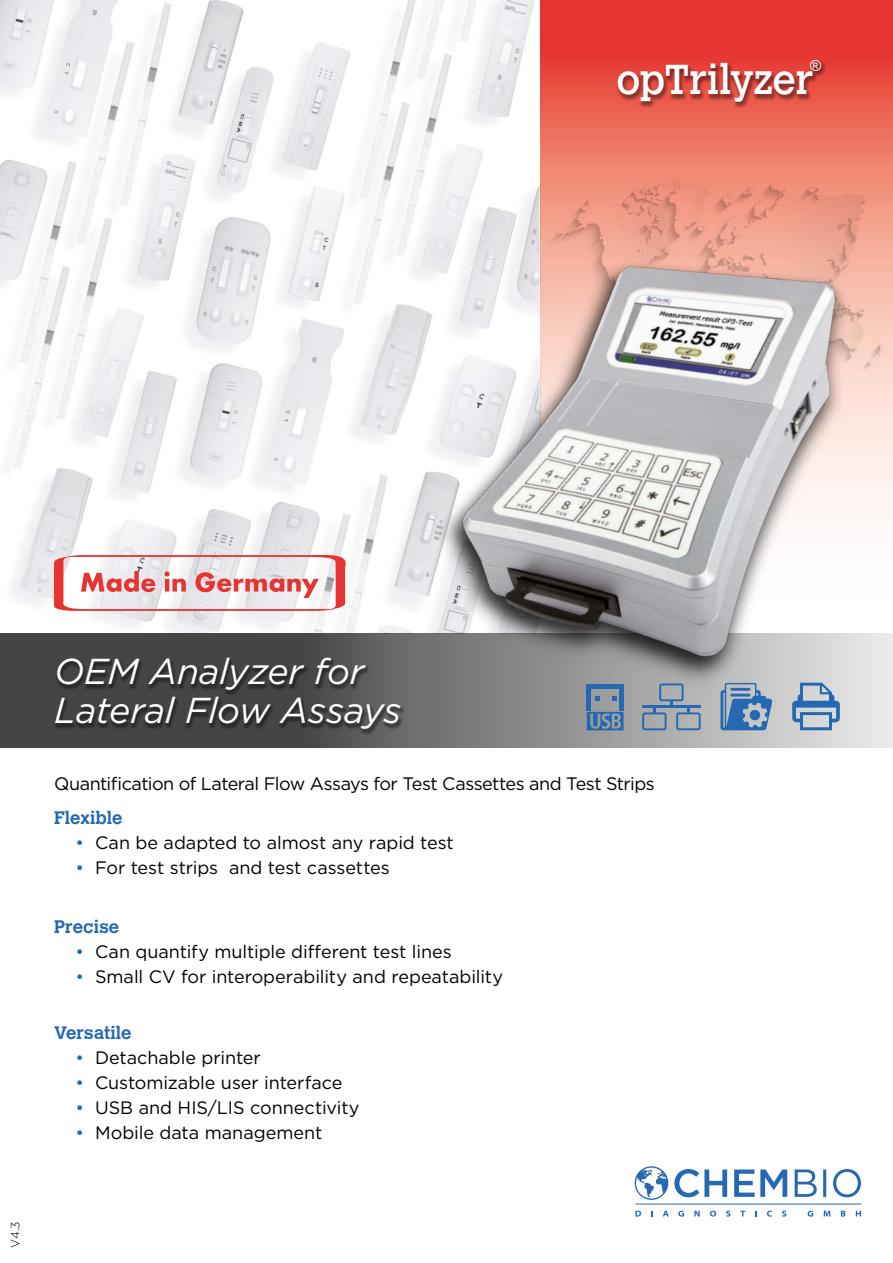
<style>
.page{position:relative;width:893px;height:1263px;background:#fff}
.page>*{position:absolute;margin:0;border:0;box-sizing:border-box;transform-origin:0 0}
.t1{font:41.55px "Calvert";letter-spacing:-.01em;color:#fff}
.t2{font:italic 36px/39px "Gotham";letter-spacing:-.01em;color:#fff}
.t3{font:18px "Gotham";letter-spacing:-.005em;color:#000}
.t4{font:18px "Gotham";letter-spacing:-.03em;color:#000}
.t5{font:700 18px "Calvert";letter-spacing:.005em;color:#2569b2}
.t6{font:15px "Calvert";color:#fff}
.t7{font:300 12px "Gotham";color:#000}
.s1{color:#2569b2}
</style>
<div class="page">
<img style="left:0;top:0;width:541px;height:633px">
<svg style="left:635px;top:1166px;width:226px;height:34px"></svg>
<hr style="left:635px;top:1204px;width:226px;height:1px;background:#2569b2">
<svg style="left:635px;top:1210px;width:6px;height:6px"></svg>
<svg style="left:663px;top:1211px;width:6px;height:5px"></svg>
<svg style="left:678px;top:1210px;width:6px;height:6px"></svg>
<svg style="left:694px;top:1211px;width:6px;height:5px"></svg>
<svg style="left:710px;top:1210px;width:6px;height:6px"></svg>
<svg style="left:726px;top:1210px;width:4px;height:6px"></svg>
<svg style="left:740px;top:1211px;width:5px;height:5px"></svg>
<svg style="left:767px;top:1210px;width:5px;height:6px"></svg>
<svg style="left:782px;top:1210px;width:4px;height:6px"></svg>
<svg style="left:808px;top:1210px;width:5px;height:6px"></svg>
<svg style="left:823px;top:1211px;width:7px;height:5px"></svg>
<svg style="left:841px;top:1210px;width:4px;height:6px"></svg>
<svg style="left:856px;top:1211px;width:5px;height:5px"></svg>
<svg style="left:0;top:633px;width:893px;height:115px;background:#636362"></svg>
<div style="left:54px;top:657px;width:352px;height:78px;background:#000;opacity:.4"></div>
<svg style="left:54px;top:555px;width:292px;height:56px"></svg>
<svg style="left:541px;top:0;width:352px;height:243px;background:#eb6a5b"></svg>
<div style="left:616px;top:59px;width:211px;height:50px;background:#000;opacity:.4"></div>
<img style="left:427px;top:243px;width:466px;height:491px">
<hr style="left:587px;top:685px;width:37px;height:4px;background:#2469b1">
<hr style="left:587px;top:685px;width:4px;height:26px;background:#2469b1">
<div style="left:619px;top:685px;width:5px;height:26px;background:#2469b1"></div>
<svg style="left:595px;top:696px;width:4px;height:4px"></svg>
<svg style="left:612px;top:696px;width:4px;height:4px"></svg>
<svg style="left:587px;top:712px;width:37px;height:18px"></svg>
<svg style="left:642px;top:683px;width:59px;height:47px;background:#8e9eae"></svg>
<svg style="left:720px;top:683px;width:52px;height:47px;background:#6c91b9"></svg>
<svg style="left:792px;top:683px;width:48px;height:47px;background:#8da9c7"></svg>
<p class="t6" style="left:810px;top:57px;width:13px">®</p>
<h1 class="t1" style="left:616px;top:56px;width:198px">opTrilyzer</h1>
<p class="t7" style="left:9px;top:1248px;width:28px;rotate:-90deg">V4.3</p>
<h2 class="t2" style="left:54px;top:652px;width:349px">OEM Analyzer for<br>Lateral Flow Assays</h2>
<p class="t4" style="left:54px;top:772px;width:602px">Quantification of Lateral Flow Assays for Test Cassettes and Test Strips</p>
<p class="t5" style="left:54px;top:806px;width:70px">Flexible</p>
<p class="t3" style="left:76px;top:831px;width:380px"><span class="s1">•</span> Can be adapted to almost any rapid test</p>
<p class="t3" style="left:76px;top:856px;width:316px"><span class="s1">•</span> For test strips and test cassettes</p>
<p class="t5" style="left:54px;top:915px;width:67px">Precise</p>
<p class="t3" style="left:76px;top:940px;width:378px"><span class="s1">•</span> Can quantify multiple different test lines</p>
<p class="t3" style="left:76px;top:965px;width:429px"><span class="s1">•</span> Small CV for interoperability and repeatability</p>
<p class="t5" style="left:54px;top:1021px;width:79px">Versatile</p>
<p class="t3" style="left:76px;top:1046px;width:187px"><span class="s1">•</span> Detachable printer</p>
<p class="t3" style="left:76px;top:1071px;width:268px"><span class="s1">•</span> Customizable user interface</p>
<p class="t3" style="left:76px;top:1096px;width:285px"><span class="s1">•</span> USB and HIS/LIS connectivity</p>
<p class="t3" style="left:76px;top:1121px;width:248px"><span class="s1">•</span> Mobile data management</p>
</div>
